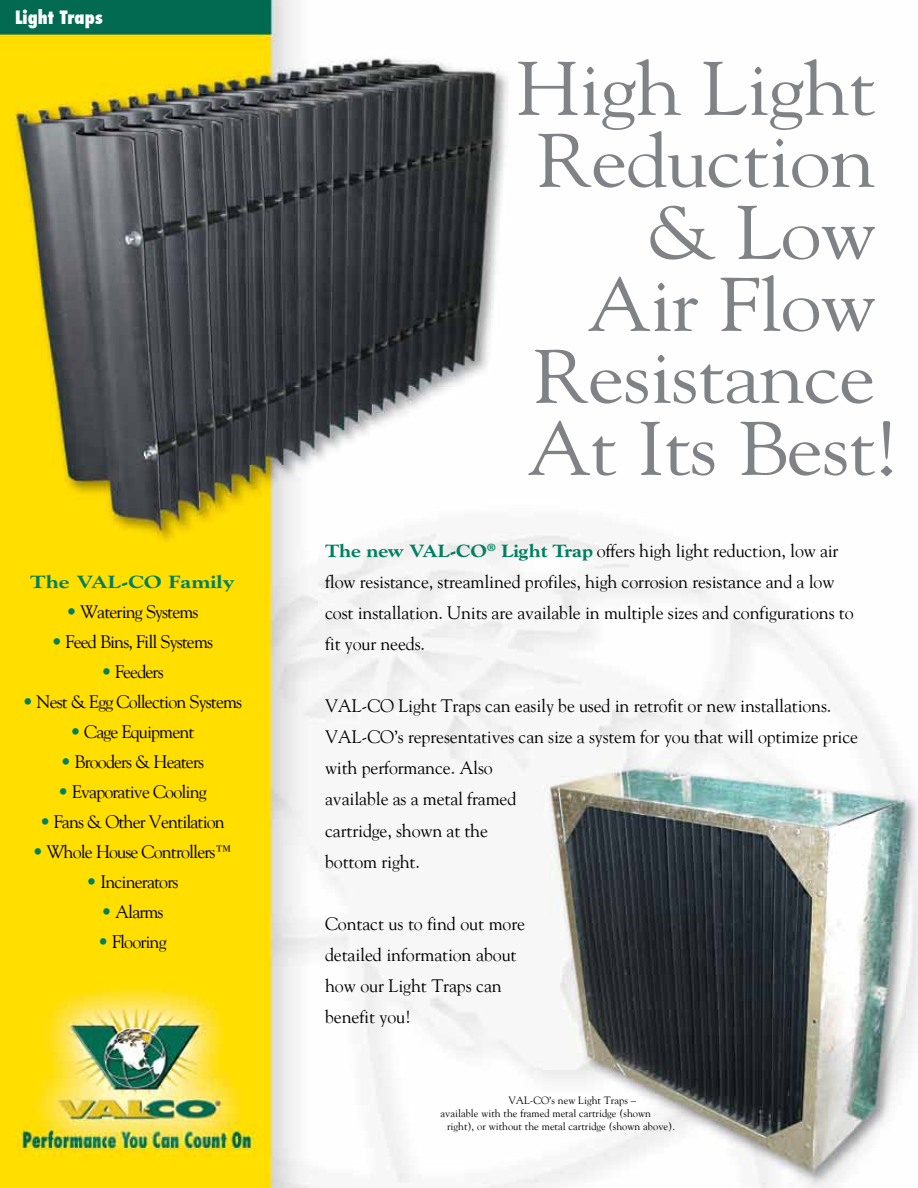
<style>
.page{position:relative;width:918px;height:1188px;background:#fff}
.page>*{position:absolute;margin:0;border:0;box-sizing:border-box;transform-origin:0 0}
.t1{font:75px "Goudy";letter-spacing:-.015em;color:#808285;scale:1.1 1}
.t2{font:18px/31px "Goudy";letter-spacing:-.01em;color:#000}
.t3{font:18px "Goudy";letter-spacing:-.05em;color:#000}
.t4{font:800 18px "Goudy";color:#008061;scale:1.2 1}
.t5{font:800 condensed 18px "Futura";color:#fff}
.t6{font:10.5px "Goudy";color:#000}
.s1{color:#008061}
.s2{font-size:81px}
.s3{font-weight:800;color:#008061}
</style>
<div class="page">
<img style="left:0;top:0;width:918px;height:1188px">
<p class="t5" style="left:15px;top:5px;width:89px">Light Traps</p>
<p class="t4" style="left:30px;top:571px;width:172px">The VAL-CO Family</p>
<p class="t3" style="left:66px;top:601px;width:134px"><span class="s1">•</span> Watering Systems</p>
<p class="t3" style="left:52px;top:631px;width:163px"><span class="s1">•</span> Feed Bins, Fill Systems</p>
<p class="t3" style="left:101px;top:661px;width:64px"><span class="s1">•</span> Feeders</p>
<p class="t3" style="left:23px;top:691px;width:221px"><span class="s1">•</span> Nest &amp; Egg Collection Systems</p>
<p class="t3" style="left:70px;top:721px;width:126px"><span class="s1">•</span> Cage Equipment</p>
<p class="t3" style="left:61px;top:751px;width:145px"><span class="s1">•</span> Brooders &amp; Heaters</p>
<p class="t3" style="left:58px;top:781px;width:150px"><span class="s1">•</span> Evaporative Cooling</p>
<p class="t3" style="left:40px;top:811px;width:187px"><span class="s1">•</span> Fans &amp; Other Ventilation</p>
<p class="t3" style="left:32px;top:841px;width:201px"><span class="s1">•</span> Whole House Controllers™</p>
<p class="t3" style="left:86px;top:871px;width:94px"><span class="s1">•</span> Incinerators</p>
<p class="t2" style="left:101px;top:896px;width:64px"><span class="s1">•</span> Alarms</p>
<p class="t3" style="left:98px;top:931px;width:70px"><span class="s1">•</span> Flooring</p>
<h1 class="t1" style="left:516px;top:43px;width:329px">High Light</h1>
<h1 class="t1" style="left:537px;top:115px;width:309px">Reduction</h1>
<h1 class="t1" style="left:647px;top:187px;width:209px">&amp; Low</h1>
<h1 class="t1" style="left:587px;top:259px;width:264px">Air Flow</h1>
<h1 class="t1" style="left:534px;top:331px;width:312px">Resistance</h1>
<h1 class="t1" style="left:527px;top:403px;width:342px">At Its Best<span class="s2">!</span></h1>
<p class="t2" style="left:325px;top:534px;width:530px"><span class="s3">The new Val-Co</span> <sup>®</sup> <span class="s3">Light Trap</span> offers high light reduction, low air flow resistance, streamlined profiles, high corrosion resistance and a low cost installation. Units are available in multiple sizes and configurations to fit your needs.</p>
<p class="t2" style="left:325px;top:690px;width:535px">Val-Co Light Traps can easily be used in retrofit or new installations.<br>Val-Co’s representatives can size a system for you that will optimize price with performance. Also<br>available as a metal framed<br>cartridge, shown at the<br>bottom right.</p>
<p class="t2" style="left:325px;top:908px;width:202px">Contact us to find out more detailed information about how our Light Traps can benefit you!</p>
<p class="t6" style="left:508px;top:1094px;width:129px">VAL-CO’s new Light Traps –</p>
<p class="t6" style="left:441px;top:1107px;width:212px">available with the framed metal cartridge (shown</p>
<p class="t6" style="left:447px;top:1120px;width:229px">right), or without the metal cartridge (shown above).</p>
</div>
